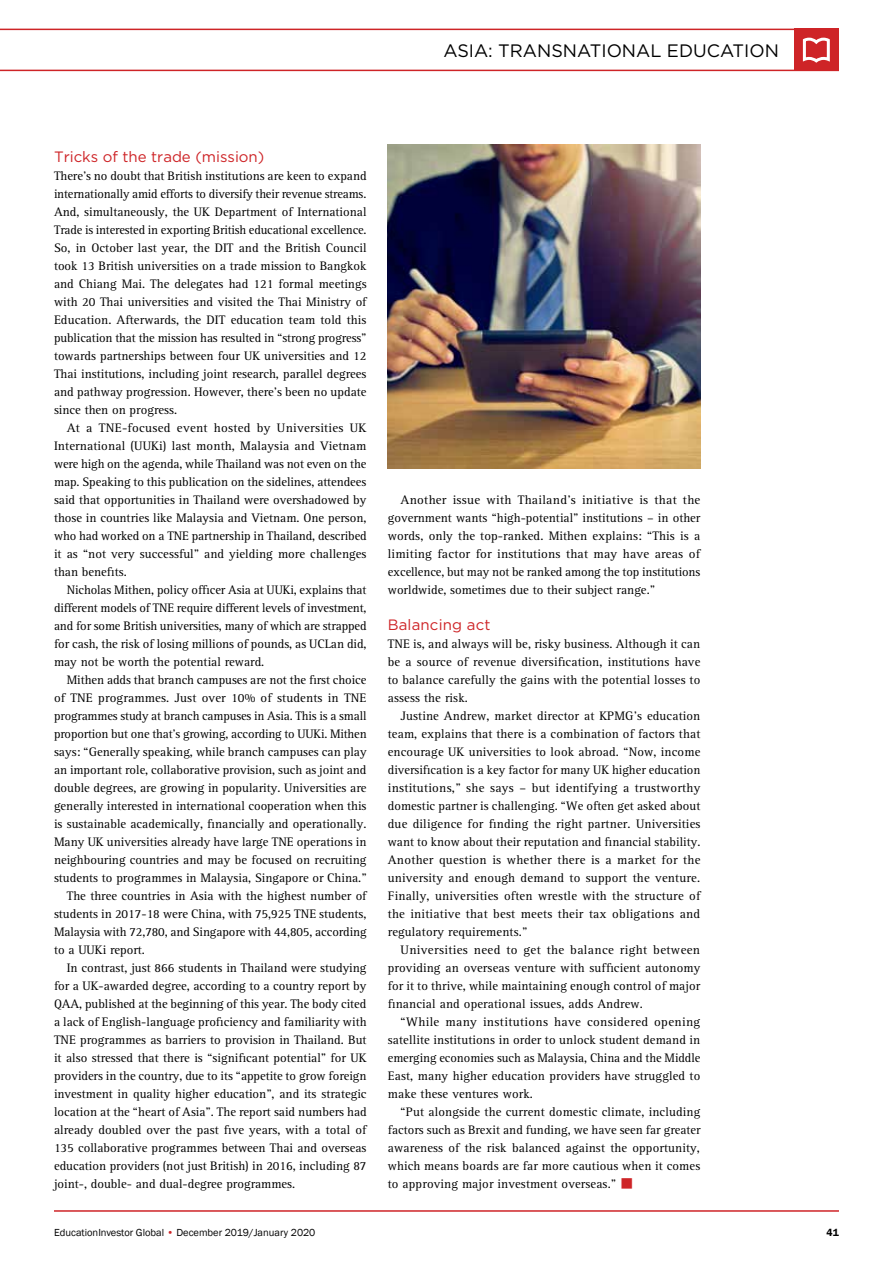
<style>
.page{position:relative;width:893px;height:1263px;background:#fff}
.page>*{position:absolute;margin:0;border:0;box-sizing:border-box;transform-origin:0 0}
.t1{font:18px "Gotham";color:#000}
.t2{font:15px "Gotham";color:#ce2427}
.t3{font:12.75px/18px "Agfa Rotis Serif";color:#000;text-align:justify}
.t4{font:10.5px "Franklin Gothic";color:#000}
.t5{font:600 10.5px "Franklin Gothic";color:#000}
.s1{color:#ce2427}
</style>
<div class="page">
<svg style="left:0;top:29px;width:839px;height:42px"></svg>
<hr style="left:54px;top:1210px;width:785px;height:2px;background:#ce2427">
<img style="left:388px;top:144px;width:312px;height:324px">
<h1 class="t1" style="left:443px;top:40px;width:337px">ASIA: TRANSNATIONAL EDUCATION</h1>
<p class="t2" style="left:54px;top:148px;width:212px">Tricks of the trade (mission)</p>
<p class="t3" style="left:54px;top:167px;width:314px">There’s no doubt that British institutions are keen to expand internationally amid efforts to diversify their revenue streams.<br>And, simultaneously, the UK Department of International Trade is interested in exporting British educational excellence.<br>So, in October last year, the DIT and the British Council took 13 British universities on a trade mission to Bangkok and Chiang Mai. The delegates had 121 formal meetings with 20 Thai universities and visited the Thai Ministry of Education. Afterwards, the DIT education team told this publication that the mission has resulted in “strong progress” towards partnerships between four UK universities and 12<br>Thai institutions, including joint research, parallel degrees and pathway progression. However, there’s been no update since then on progress.</p>
<p class="t3" style="left:54px;top:419px;width:314px;text-indent:13px">At a TNE-focused event hosted by Universities UK International (UUKi) last month, Malaysia and Vietnam were high on the agenda, while Thailand was not even on the map. Speaking to this publication on the sidelines, attendees said that opportunities in Thailand were overshadowed by those in countries like Malaysia and Vietnam. One person, who had worked on a TNE partnership in Thailand, described it as “not very successful” and yielding more challenges than benefits.</p>
<p class="t3" style="left:54px;top:581px;width:314px;text-indent:13px">Nicholas Mithen, policy officer Asia at UUKi, explains that different models of TNE require different levels of investment, and for some British universities, many of which are strapped for cash, the risk of losing millions of pounds, as UCLan did, may not be worth the potential reward.</p>
<p class="t3" style="left:67px;top:671px;width:301px">Mithen adds that branch campuses are not the first choice</p>
<p class="t3" style="left:54px;top:689px;width:314px">of TNE programmes. Just over 10% of students in TNE</p>
<p class="t3" style="left:54px;top:707px;width:314px">programmes study at branch campuses in Asia. This is a small</p>
<p class="t3" style="left:54px;top:725px;width:314px">proportion but one that’s growing, according to UUKi. Mithen</p>
<p class="t3" style="left:54px;top:743px;width:314px">says: “Generally speaking, while branch campuses can play</p>
<p class="t3" style="left:54px;top:761px;width:314px">an important role, collaborative provision, such as joint and</p>
<p class="t3" style="left:54px;top:779px;width:314px">double degrees, are growing in popularity. Universities are</p>
<p class="t3" style="left:54px;top:797px;width:314px">generally interested in international cooperation when this</p>
<p class="t3" style="left:54px;top:815px;width:314px">is sustainable academically, financially and operationally.</p>
<p class="t3" style="left:54px;top:833px;width:314px">Many UK universities already have large TNE operations in</p>
<p class="t3" style="left:54px;top:851px;width:314px">neighbouring countries and may be focused on recruiting</p>
<p class="t3" style="left:54px;top:869px;width:314px">students to programmes in Malaysia, Singapore or China.”</p>
<p class="t3" style="left:67px;top:887px;width:301px">The three countries in Asia with the highest number of</p>
<p class="t3" style="left:54px;top:905px;width:314px">students in 2017-18 were China, with 75,925 TNE students,</p>
<p class="t3" style="left:54px;top:923px;width:314px">Malaysia with 72,780, and Singapore with 44,805, according</p>
<p class="t3" style="left:54px;top:941px;width:93px">to a UUKi report.</p>
<p class="t3" style="left:67px;top:959px;width:301px">In contrast, just 866 students in Thailand were studying</p>
<p class="t3" style="left:54px;top:977px;width:314px">for a UK-awarded degree, according to a country report by</p>
<p class="t3" style="left:54px;top:995px;width:314px">QAA, published at the beginning of this year. The body cited</p>
<p class="t3" style="left:54px;top:1013px;width:314px">a lack of English-language proficiency and familiarity with</p>
<p class="t3" style="left:54px;top:1031px;width:314px">TNE programmes as barriers to provision in Thailand. But</p>
<p class="t3" style="left:54px;top:1049px;width:314px">it also stressed that there is “significant potential” for UK</p>
<p class="t3" style="left:54px;top:1067px;width:314px">providers in the country, due to its “appetite to grow foreign</p>
<p class="t3" style="left:54px;top:1085px;width:314px">investment in quality higher education”, and its strategic</p>
<p class="t3" style="left:54px;top:1103px;width:314px">location at the “heart of Asia”. The report said numbers had</p>
<p class="t3" style="left:54px;top:1121px;width:314px">already doubled over the past five years, with a total of</p>
<p class="t3" style="left:54px;top:1139px;width:314px">135 collaborative programmes between Thai and overseas</p>
<p class="t3" style="left:54px;top:1157px;width:314px">education providers (not just British) in 2016, including 87</p>
<p class="t3" style="left:54px;top:1175px;width:243px">joint-, double- and dual-degree programmes.</p>
<p class="t3" style="left:388px;top:491px;width:314px;text-indent:13px">Another issue with Thailand’s initiative is that the government wants “high-potential” institutions – in other words, only the top-ranked. Mithen explains: “This is a limiting factor for institutions that may have areas of excellence, but may not be ranked among the top institutions worldwide, sometimes due to their subject range.”</p>
<p class="t2" style="left:388px;top:616px;width:104px">Balancing act</p>
<p class="t3" style="left:388px;top:635px;width:314px">TNE is, and always will be, risky business. Although it can be a source of revenue diversification, institutions have to balance carefully the gains with the potential losses to assess the risk.</p>
<p class="t3" style="left:388px;top:707px;width:314px;text-indent:13px">Justine Andrew, market director at KPMG’s education team, explains that there is a combination of factors that encourage UK universities to look abroad. “Now, income diversification is a key factor for many UK higher education institutions,” she says – but identifying a trustworthy domestic partner is challenging. “We often get asked about due diligence for finding the right partner. Universities want to know about their reputation and financial stability.<br>Another question is whether there is a market for the university and enough demand to support the venture.<br>Finally, universities often wrestle with the structure of the initiative that best meets their tax obligations and regulatory requirements.”</p>
<p class="t3" style="left:388px;top:941px;width:314px;text-indent:13px">Universities need to get the balance right between providing an overseas venture with sufficient autonomy for it to thrive, while maintaining enough control of major financial and operational issues, adds Andrew.</p>
<p class="t3" style="left:388px;top:1013px;width:314px;text-indent:13px">“While many institutions have considered opening satellite institutions in order to unlock student demand in emerging economies such as Malaysia, China and the Middle East, many higher education providers have struggled to make these ventures work.</p>
<p class="t3" style="left:388px;top:1103px;width:314px;text-indent:13px">“Put alongside the current domestic climate, including factors such as Brexit and funding, we have seen far greater awareness of the risk balanced against the opportunity, which means boards are far more cautious when it comes to approving major investment overseas.” <span class="s1">■</span></p>
<p class="t4" style="left:54px;top:1226px;width:263px">EducationInvestor Global <span class="s1">•</span> December 2019/January 2020</p>
<p class="t5" style="left:826px;top:1226px;width:14px">41</p>
</div>
